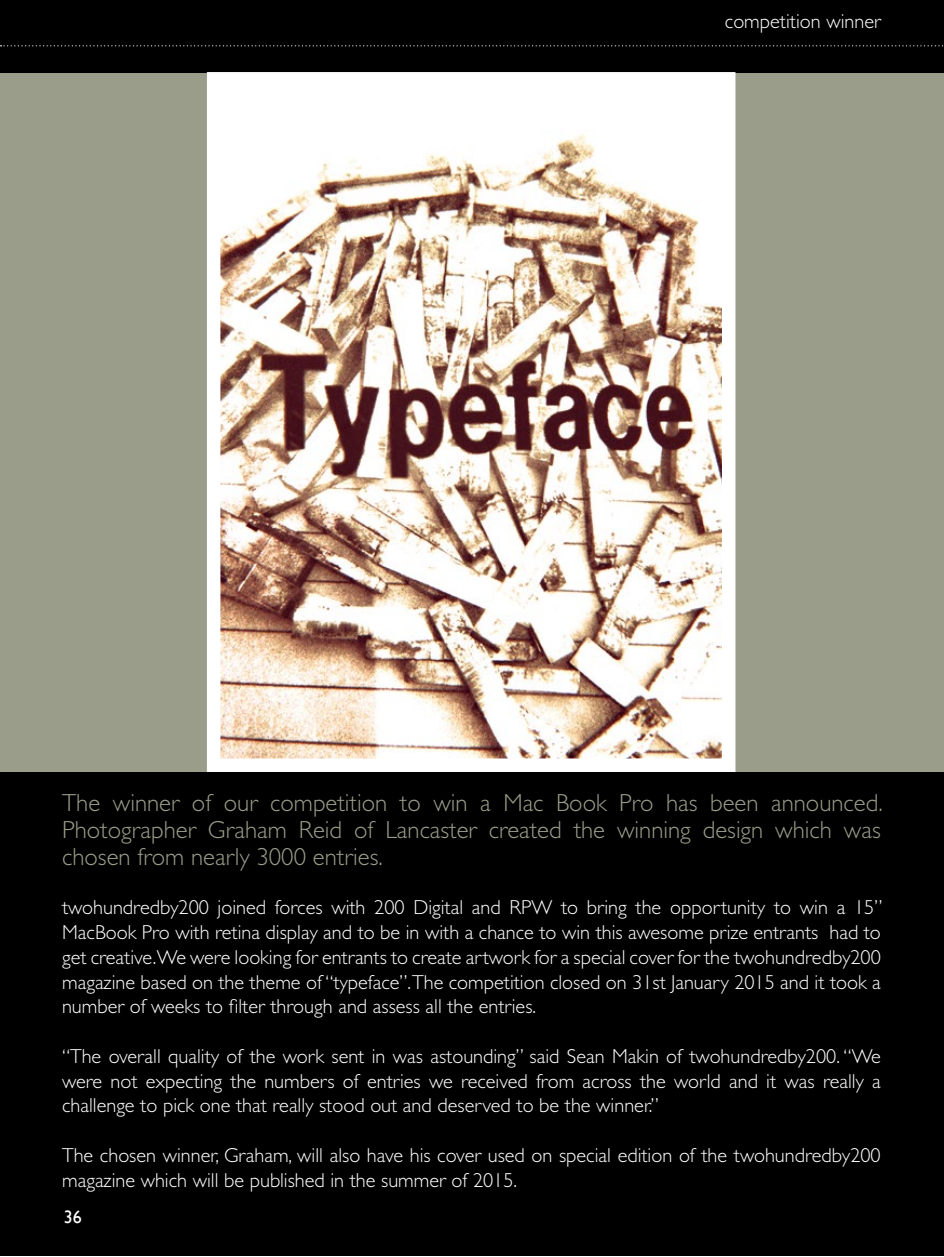
<style>
.page{position:relative;width:944px;height:1257px;background:#fff}
.page>*{position:absolute;margin:0;border:0;box-sizing:border-box;transform-origin:0 0}
.t1{font:300 24.75px/27px "Gill Sans Std";color:#9a9d8a;text-align:justify}
.t2{font:300 20.25px/24.8px "Gill Sans Std";color:#fff;text-align:justify}
.t3{font:18px "Gill Sans";color:#fff}
</style>
<div class="page">
<div style="left:0;top:0;width:944px;height:1255px;background:#000"></div>
<div style="left:0;top:73px;width:944px;height:698px;background:#9a9d8a"></div>
<svg style="left:1px;top:45px;width:943px;height:1px"></svg>
<img style="left:222px;top:87px;width:498px;height:670px">
<div style="left:207px;top:72px;width:528px;height:700px;border:14px solid #fff"></div>
<p class="t2" style="left:725px;top:9px;width:157px">competition winner</p>
<p class="t1" style="left:62px;top:789px;width:822px">The winner of our competition to win a Mac Book Pro has been announced.<br>Photographer Graham Reid of Lancaster created the winning design which was chosen from nearly 3000 entries.</p>
<p class="t2" style="left:62px;top:895px;width:822px">twohundredby200 joined forces with 200 Digital and RPW to bring the opportunity to win a 15” MacBook Pro with retina display and to be in with a chance to win this awesome prize entrants had to get creative.We were looking for entrants to create artwork for a special cover for the twohundredby200 magazine based on the theme of “typeface”.The competition closed on 31st January 2015 and it took a number of weeks to filter through and assess all the entries.</p>
<p class="t2" style="left:62px;top:1043px;width:820px">“The overall quality of the work sent in was astounding” said Sean Makin of twohundredby200. “We were not expecting the numbers of entries we received from across the world and it was really a challenge to pick one that really stood out and deserved to be the winner.”</p>
<p class="t2" style="left:62px;top:1142px;width:820px">The chosen winner, Graham, will also have his cover used on special edition of the twohundredby200 magazine which will be published in the summer of 2015.</p>
<p class="t3" style="left:64px;top:1205px;width:19px">36</p>
</div>
